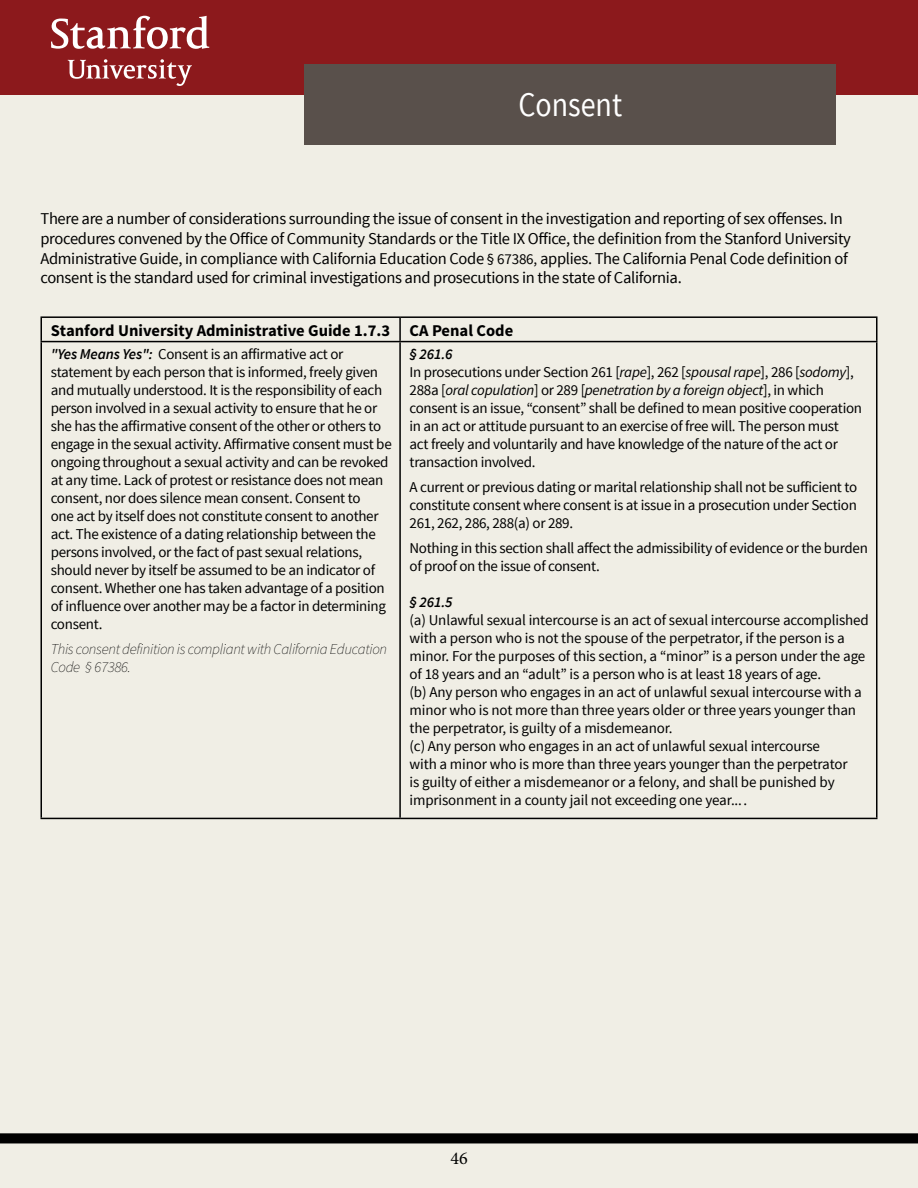
<style>
.page{position:relative;width:918px;height:1188px;background:#fff}
.page>*{position:absolute;margin:0;border:0;box-sizing:border-box;transform-origin:0 0}
.t1{font:34.5px "Source Sans Pro";color:#fff;scale:.87 1}
.t2{font:18px "Minion Pro";color:#000}
.t3{font:16.5px/19.8px "Source Sans Pro";letter-spacing:-.02em;color:#000}
.t4{font:700 16.5px "Source Sans Pro";color:#000}
.t5{font:15px/18px "Source Sans Pro";letter-spacing:-.02em;color:#000}
.t6{font:italic 200 15px/18px "Source Sans Pro";letter-spacing:-.02em;color:#000}
.t7{font:italic 600 15px "Source Sans Pro";letter-spacing:-.01em;color:#000}
.s1{font-size:15px}
.s2{font-weight:600;font-style:italic}
.s3{font-style:italic}
</style>
<div class="page">
<div style="left:0;top:95px;width:918px;height:1093px;background:#f0eee5"></div>
<div style="left:0;top:0;width:918px;height:95px;background:#8c191c"></div>
<svg style="left:51px;top:16px;width:158px;height:33px"></svg>
<svg style="left:68px;top:59px;width:124px;height:27px"></svg>
<div style="left:305px;top:65px;width:531px;height:80px;background:#59504b"></div>
<svg style="left:0;top:1133px;width:918px;height:10px;background:#080807"></svg>
<hr style="left:40px;top:316px;width:360px;height:2px;background:#000">
<hr style="left:40px;top:318px;width:2px;height:23px;background:#000">
<hr style="left:400px;top:316px;width:478px;height:2px;background:#000">
<hr style="left:399px;top:318px;width:2px;height:23px;background:#000">
<hr style="left:876px;top:318px;width:2px;height:23px;background:#000">
<hr style="left:40px;top:341px;width:360px;height:1px;background:#000">
<hr style="left:40px;top:342px;width:2px;height:476px;background:#000">
<hr style="left:400px;top:341px;width:478px;height:1px;background:#000">
<hr style="left:399px;top:342px;width:2px;height:476px;background:#000">
<hr style="left:876px;top:342px;width:2px;height:476px;background:#000">
<hr style="left:40px;top:818px;width:360px;height:1px;background:#000">
<hr style="left:400px;top:818px;width:478px;height:1px;background:#000">
<p class="t1" style="left:518px;top:83px;width:121px">Consent</p>
<p class="t3" style="left:40px;top:209px;width:812px">There are a number of considerations surrounding the issue of consent in the investigation and reporting of sex offenses. In procedures convened by the Office of Community Standards or the Title IX Office, the definition from the Stanford University Administrative Guide, in compliance with California Education Code <span class="s1">§ 67386,</span> applies. The California Penal Code definition of consent is the standard used for criminal investigations and prosecutions in the state of California.</p>
<p class="t4" style="left:51px;top:320px;width:341px">Stanford University Administrative Guide 1.7.3</p>
<p class="t4" style="left:410px;top:320px;width:105px">CA Penal Code</p>
<p class="t5" style="left:51px;top:345px;width:343px"><span class="s2">"Yes Means Yes":</span> Consent is an affirmative act or statement by each person that is informed, freely given and mutually understood. It is the responsibility of each person involved in a sexual activity to ensure that he or she has the affirmative consent of the other or others to engage in the sexual activity. Affirmative consent must be ongoing throughout a sexual activity and can be revoked at any time. Lack of protest or resistance does not mean consent, nor does silence mean consent. Consent to<br>one act by itself does not constitute consent to another act. The existence of a dating relationship between the persons involved, or the fact of past sexual relations, should never by itself be assumed to be an indicator of consent. Whether one has taken advantage of a position of influence over another may be a factor in determining consent.</p>
<p class="t6" style="left:51px;top:640px;width:338px">This consent definition is compliant with California Education<br>Code § 67386.</p>
<p class="t7" style="left:410px;top:345px;width:45px">§ 261.6</p>
<p class="t5" style="left:410px;top:363px;width:454px">In prosecutions under Section 261 [<span class="s3">rape</span>], 262 [<span class="s3">spousal rape</span>], 286 [<span class="s3">sodomy</span>], 288a [<span class="s3">oral copulation</span>] or 289 [<span class="s3">penetration by a foreign object</span>], in which consent is an issue, “consent” shall be defined to mean positive cooperation in an act or attitude pursuant to an exercise of free will. The person must<br>act freely and voluntarily and have knowledge of the nature of the act or transaction involved.</p>
<p class="t5" style="left:410px;top:478px;width:449px;text-align:justify">A current or previous dating or marital relationship shall not be sufficient to constitute consent where consent is at issue in a prosecution under Section 261, 262, 286, 288(a) or 289.</p>
<p class="t5" style="left:410px;top:539px;width:460px">Nothing in this section shall affect the admissibility of evidence or the burden of proof on the issue of consent.</p>
<p class="t7" style="left:410px;top:592px;width:45px">§ 261.5</p>
<p class="t5" style="left:410px;top:611px;width:461px">(a) Unlawful sexual intercourse is an act of sexual intercourse accomplished with a person who is not the spouse of the perpetrator, if the person is a minor. For the purposes of this section, a “minor” is a person under the age of 18 years and an “adult” is a person who is at least 18 years of age.</p>
<p class="t5" style="left:410px;top:683px;width:454px">(b) Any person who engages in an act of unlawful sexual intercourse with a minor who is not more than three years older or three years younger than the perpetrator, is guilty of a misdemeanor.</p>
<p class="t5" style="left:410px;top:737px;width:440px">(c) Any person who engages in an act of unlawful sexual intercourse with a minor who is more than three years younger than the perpetrator is guilty of either a misdemeanor or a felony, and shall be punished by imprisonment in a county jail not exceeding one year....</p>
<p class="t2" style="left:451px;top:1146px;width:19px">46</p>
</div>
